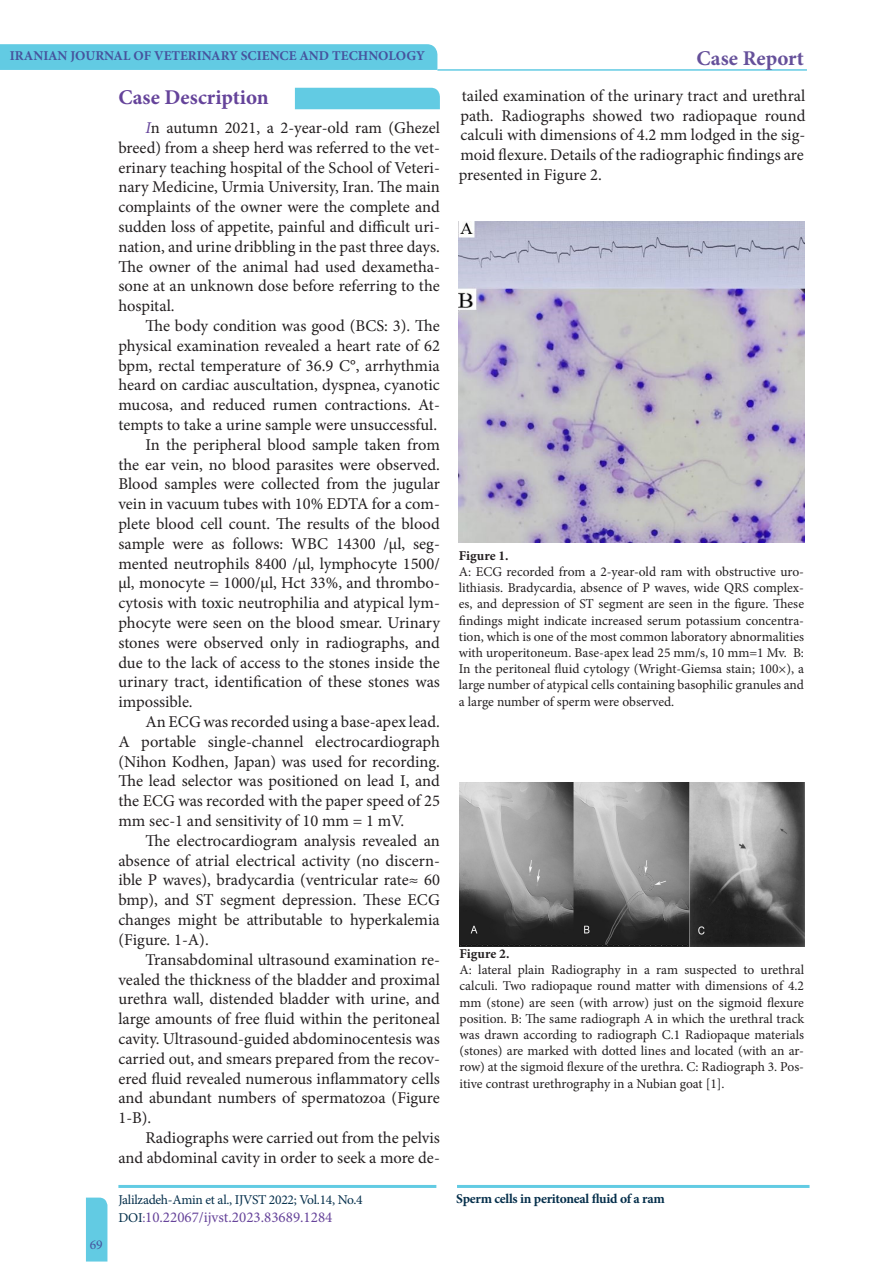
<style>
.page{position:relative;width:893px;height:1263px;background:#fff}
.page>*{position:absolute;margin:0;border:0;box-sizing:border-box;transform-origin:0 0}
.Text{font:700 21px "Minion Pro";color:#65439a}
.t1{font:700 21px "Minion Pro";letter-spacing:.005em;color:#65509a}
.First_paragraph_of_I{font:16.5px/19.8px "Minion Pro";color:#231f20;text-align:justify}
.t2{font:15px "Minion Pro";color:#66439a}
.t3{font:13.5px/16.2px "Minion Pro";color:#231f20;text-align:justify}
.t4{font:700 13.5px "Minion Pro";color:#46539d}
.t5{font:13.5px "Minion Pro";letter-spacing:-.02em;color:#052f4b}
.t6{font:700 13.5px "Minion Pro";letter-spacing:-.02em;color:#052f4b}
.t7{font:700 13.5px "Minion Pro";color:#231f20}
.t8{font:13.5px "Minion Pro";color:#46539d}
.s1{font-style:italic;color:#65449b}
.s2{font-size:13.5px;color:#04304b}
.s3{font-size:13.5px}
</style>
<div class="page">
<div style="left:0;top:44px;width:438px;height:26px;background:#62cbe3"></div>
<hr style="left:437px;top:69px;width:370px;height:2px;background:#62cbe3">
<svg style="left:86px;top:1197px;width:22px;height:65px"></svg>
<hr style="left:457px;top:1185px;width:352px;height:3px;background:#62cbe3">
<hr style="left:118px;top:1185px;width:318px;height:3px;background:#62cbe3">
<div style="left:295px;top:88px;width:145px;height:21px;background:#62cbe3"></div>
<img style="left:459px;top:222px;width:345px;height:320px">
<img style="left:460px;top:783px;width:344px;height:164px">
<p class="t4" style="left:10px;top:47px;width:417px">IRANIAN JOURNAL OF VETERINARY SCIENCE AND TECHNOLOGY</p>
<p class="Text" style="left:118px;top:83px;width:152px">Case Description</p>
<p class="First_paragraph_of_I" style="left:118px;top:118px;width:323px;text-indent:27px"><span class="s1">I</span>n autumn 2021, a 2-year-old ram (Ghezel breed) from a sheep herd was referred to the vet&shy;erinary teaching hospital of the School of Veteri&shy;nary Medicine, Urmia University, Iran. The main complaints of the owner were the complete and sudden loss of appetite, painful and difficult uri&shy;nation, and urine dribbling in the past three days.<br>The owner of the animal had used dexametha&shy;sone at an unknown dose before referring to the hospital.</p>
<p class="First_paragraph_of_I" style="left:118px;top:316px;width:323px;text-indent:27px">The body condition was good (BCS: 3). The physical examination revealed a heart rate of 62 bpm, rectal temperature of 36.9 C°, arrhythmia heard on cardiac auscultation, dyspnea, cyanotic mucosa, and reduced rumen contractions. At&shy;tempts to take a urine sample were unsuccessful.</p>
<p class="First_paragraph_of_I" style="left:118px;top:435px;width:323px;text-indent:27px">In the peripheral blood sample taken from the ear vein, no blood parasites were observed.<br>Blood samples were collected from the jugular vein in vacuum tubes with 10% EDTA for a com&shy;plete blood cell count. The results of the blood sample were as follows: WBC 14300 /µl, seg&shy;mented neutrophils 8400 /µl, lymphocyte 1500/ µl, monocyte = 1000/µl, Hct 33%, and thrombo&shy;cytosis with toxic neutrophilia and atypical lym&shy;phocyte were seen on the blood smear. Urinary stones were observed only in radiographs, and due to the lack of access to the stones inside the urinary tract, identification of these stones was impossible.</p>
<p class="First_paragraph_of_I" style="left:118px;top:712px;width:323px;text-indent:27px">An ECG was recorded using a base-apex lead.<br>A portable single-channel electrocardiograph (Nihon Kodhen, Japan) was used for recording.<br>The lead selector was positioned on lead I, and the ECG was recorded with the paper speed of 25 mm sec-1 and sensitivity of 10 mm = 1 mV.</p>
<p class="First_paragraph_of_I" style="left:118px;top:831px;width:323px;text-indent:27px">The electrocardiogram analysis revealed an absence of atrial electrical activity (no discern&shy;ible P waves), bradycardia (ventricular rate≈ 60 bmp), and ST segment depression. These ECG changes might be attributable to hyperkalemia (Figure. 1-A).</p>
<p class="First_paragraph_of_I" style="left:118px;top:949px;width:323px;text-indent:27px">Transabdominal ultrasound examination re&shy;vealed the thickness of the bladder and proximal urethra wall, distended bladder with urine, and large amounts of free fluid within the peritoneal cavity. Ultrasound-guided abdominocentesis was carried out, and smears prepared from the recov&shy;ered fluid revealed numerous inflammatory cells and abundant numbers of spermatozoa (Figure 1-B).</p>
<p class="First_paragraph_of_I" style="left:118px;top:1128px;width:323px;text-align:right">Radiographs were carried out from the pelvis and abdominal cavity in order to seek a more de-</p>
<p class="t8" style="left:90px;top:1235px;width:14px">69</p>
<p class="t5" style="left:118px;top:1191px;width:246px">Jalilzadeh-Amin et al., IJVST 2022; Vol.14, No.4</p>
<p class="t2" style="left:118px;top:1207px;width:216px"><span class="s2">DOI</span><span class="s3">:</span>10.22067/ijvst.2023.83689.1284</p>
<p class="t1" style="left:696px;top:43px;width:109px">Case Report</p>
<p class="First_paragraph_of_I" style="left:459px;top:86px;width:348px">tailed examination of the urinary tract and urethral path. Radiographs showed two radiopaque round calculi with dimensions of 4.2 mm lodged in the sig&shy;moid flexure. Details of the radiographic findings are presented in Figure 2.</p>
<p class="t7" style="left:459px;top:546px;width:51px">Figure 1.</p>
<p class="t3" style="left:459px;top:564px;width:347px">A: ECG recorded from a 2-year-old ram with obstructive uro&shy;lithiasis. Bradycardia, absence of P waves, wide QRS complex&shy;es, and depression of ST segment are seen in the figure. These findings might indicate increased serum potassium concentra&shy;tion, which is one of the most common laboratory abnormalities with uroperitoneum. Base-apex lead 25 mm/s, 10 mm=1 Mv. B:<br>In the peritoneal fluid cytology (Wright-Giemsa stain; 100×), a large number of atypical cells containing basophilic granules and a large number of sperm were observed.</p>
<p class="t7" style="left:460px;top:944px;width:51px">Figure 2.</p>
<p class="t3" style="left:460px;top:962px;width:346px">A: lateral plain Radiography in a ram suspected to urethral calculi. Two radiopaque round matter with dimensions of 4.2 mm (stone) are seen (with arrow) just on the sigmoid flexure position. B: The same radiograph A in which the urethral track was drawn according to radiograph C.1 Radiopaque materials (stones) are marked with dotted lines and located (with an ar&shy;row) at the sigmoid flexure of the urethra. C: Radiograph 3. Pos&shy;itive contrast urethrography in a Nubian goat [1].</p>
<p class="t6" style="left:456px;top:1189px;width:210px">Sperm cells in peritoneal fluid of a ram</p>
</div>
